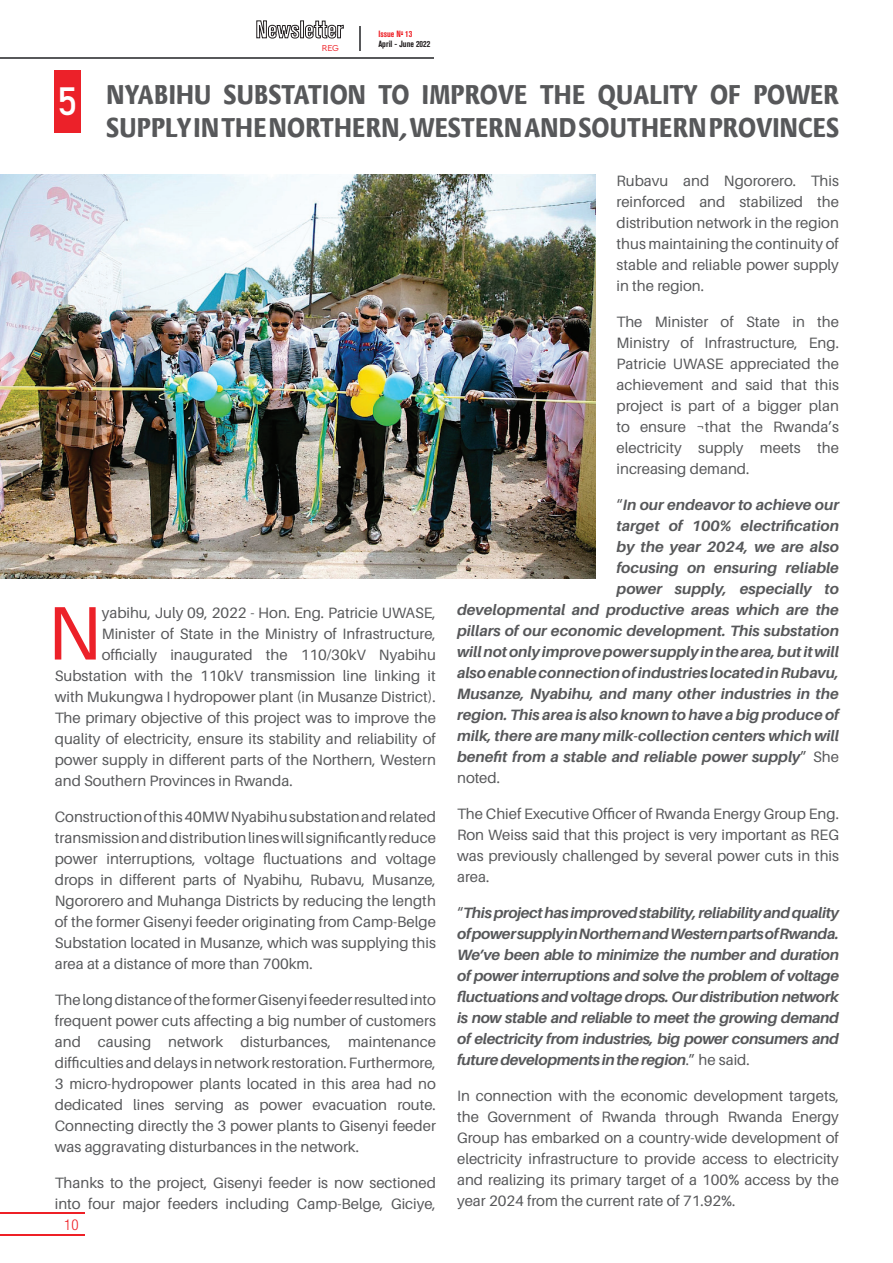
<style>
.page{position:relative;width:893px;height:1263px;background:#fff}
.page>*{position:absolute;margin:0;border:0;box-sizing:border-box;transform-origin:0 0}
.t1{font:75.9px "Aileron";color:#ec2129}
.t2{font:39px "Bahnschrift";color:#fff}
.t3{font:700 27px/32.4px "Carrefour Cond";color:#57585a}
.t4{font:15px/21px "Aileron";color:#57585a;text-align:justify}
.t5{font:italic 700 15px/21px "Aileron";color:#57585a;text-align:justify}
.t6{font:300 condensed 15px "Helvetica Neue";color:#ee2026}
.t7{font:700 condensed 9px/10.8px "Akzidenz Grotesk BQ";color:#231f20}
.t8{font:9px "Cera GR";color:#ee2026}
.s1{color:#ee2026}
.s2{font-weight:400;font-style:normal}
</style>
<div class="page">
<hr style="left:0;top:1212px;width:84px;height:1px;background:#ee2026">
<hr style="left:0;top:1234px;width:84px;height:2px;background:#ee2026">
<svg style="left:256px;top:20px;width:88px;height:19px"></svg>
<hr style="left:359px;top:27px;width:2px;height:24px;background:#57585a">
<hr style="left:0;top:57px;width:434px;height:1px;background:#57585a">
<div style="left:54px;top:70px;width:27px;height:63px;background:#ec2129"></div>
<img style="left:0;top:175px;width:595px;height:403px">
<p class="t8" style="left:322px;top:43px;width:19px">REG</p>
<p class="t7" style="left:378px;top:28px;width:53px"><span class="s1">Issue N</span><sup>o</sup> <span class="s1">13<br></span>April - June 2022</p>
<h3 class="t3" style="left:106px;top:79px;width:734px">NYABIHU SUBSTATION TO IMPROVE THE QUALITY OF POWER<br>SUPPLY IN THE NORTHERN, WESTERN AND SOUTHERN PROVINCES</h3>
<p class="t4" style="left:617px;top:171px;width:224px">Rubavu and Ngororero. This reinforced and stabilized the distribution network in the region thus maintaining the continuity of stable and reliable power supply in the region.</p>
<p class="t4" style="left:617px;top:312px;width:224px">The Minister of State in the Ministry of Infrastructure, Eng.<br>Patricie UWASE appreciated the achievement and said that this project is part of a bigger plan to ensure ¬that the Rwanda’s electricity supply meets the increasing demand.</p>
<p class="t5" style="left:617px;top:495px;width:224px"><span class="s2">“</span>In our endeavor to achieve our</p>
<p class="t5" style="left:617px;top:516px;width:224px">target of 100% electrification</p>
<p class="t5" style="left:617px;top:537px;width:224px">by the year 2024, we are also</p>
<p class="t5" style="left:617px;top:558px;width:224px">focusing on ensuring reliable</p>
<p class="t5" style="left:617px;top:579px;width:224px">power supply, especially to</p>
<p class="t5" style="left:457px;top:600px;width:383px">developmental and productive areas which are the</p>
<p class="t5" style="left:457px;top:621px;width:383px">pillars of our economic development. This substation</p>
<p class="t5" style="left:457px;top:642px;width:383px">will not only improve power supply in the area, but it will</p>
<p class="t5" style="left:457px;top:663px;width:383px">also enable connection of industries located in Rubavu,</p>
<p class="t5" style="left:457px;top:684px;width:383px">Musanze, Nyabihu, and many other industries in the</p>
<p class="t5" style="left:457px;top:705px;width:383px">region. This area is also known to have a big produce of</p>
<p class="t5" style="left:457px;top:726px;width:383px">milk, there are many milk-collection centers which will</p>
<p class="t5" style="left:457px;top:747px;width:383px">benefit from a stable and reliable power supply<span class="s2">” She</span></p>
<p class="t4" style="left:457px;top:768px;width:44px">noted.</p>
<p class="t4" style="left:457px;top:804px;width:383px">The Chief Executive Officer of Rwanda Energy Group Eng.<br>Ron Weiss said that this project is very important as REG was previously challenged by several power cuts in this area.</p>
<p class="t5" style="left:457px;top:903px;width:383px"><span class="s2">“</span>This project has improved stability, reliability and quality of power supply in Northern and Western parts of Rwanda.<br>We’ve been able to minimize the number and duration of power interruptions and solve the problem of voltage fluctuations and voltage drops. Our distribution network is now stable and reliable to meet the growing demand of electricity from industries, big power consumers and future developments in the region<span class="s2">.” he said.</span></p>
<p class="t4" style="left:457px;top:1086px;width:383px">In connection with the economic development targets, the Government of Rwanda through Rwanda Energy Group has embarked on a country-wide development of electricity infrastructure to provide access to electricity and realizing its primary target of a 100% access by the year 2024 from the current rate of 71.92%.</p>
<h2 class="t2" style="left:57px;top:77px;width:23px">5</h2>
<h1 class="t1" style="left:47px;top:592px;width:56px">N</h1>
<p class="t4" style="left:102px;top:602px;width:336px">yabihu, July 09, 2022 - Hon. Eng. Patricie UWASE,</p>
<p class="t4" style="left:102px;top:623px;width:336px">Minister of State in the Ministry of Infrastructure,</p>
<p class="t4" style="left:102px;top:644px;width:336px">officially inaugurated the 110/30kV Nyabihu</p>
<p class="t4" style="left:55px;top:665px;width:383px">Substation with the 110kV transmission line linking it</p>
<p class="t4" style="left:55px;top:686px;width:383px">with Mukungwa I hydropower plant (in Musanze District).</p>
<p class="t4" style="left:55px;top:707px;width:383px">The primary objective of this project was to improve the</p>
<p class="t4" style="left:55px;top:728px;width:383px">quality of electricity, ensure its stability and reliability of</p>
<p class="t4" style="left:55px;top:749px;width:383px">power supply in different parts of the Northern, Western</p>
<p class="t4" style="left:55px;top:770px;width:239px">and Southern Provinces in Rwanda.</p>
<p class="t4" style="left:55px;top:806px;width:383px">Construction of this 40MW Nyabihu substation and related transmission and distribution lines will significantly reduce power interruptions, voltage fluctuations and voltage drops in different parts of Nyabihu, Rubavu, Musanze, Ngororero and Muhanga Districts by reducing the length of the former Gisenyi feeder originating from Camp-Belge Substation located in Musanze, which was supplying this area at a distance of more than 700km.</p>
<p class="t4" style="left:55px;top:989px;width:383px">The long distance of the former Gisenyi feeder resulted into frequent power cuts affecting a big number of customers and causing network disturbances, maintenance difficulties and delays in network restoration. Furthermore, 3 micro-hydropower plants located in this area had no dedicated lines serving as power evacuation route.<br>Connecting directly the 3 power plants to Gisenyi feeder was aggravating disturbances in the network.</p>
<p class="t4" style="left:55px;top:1172px;width:383px">Thanks to the project, Gisenyi feeder is now sectioned into four major feeders including Camp-Belge, Giciye,</p>
<p class="t6" style="left:64px;top:1216px;width:16px">10</p>
</div>
